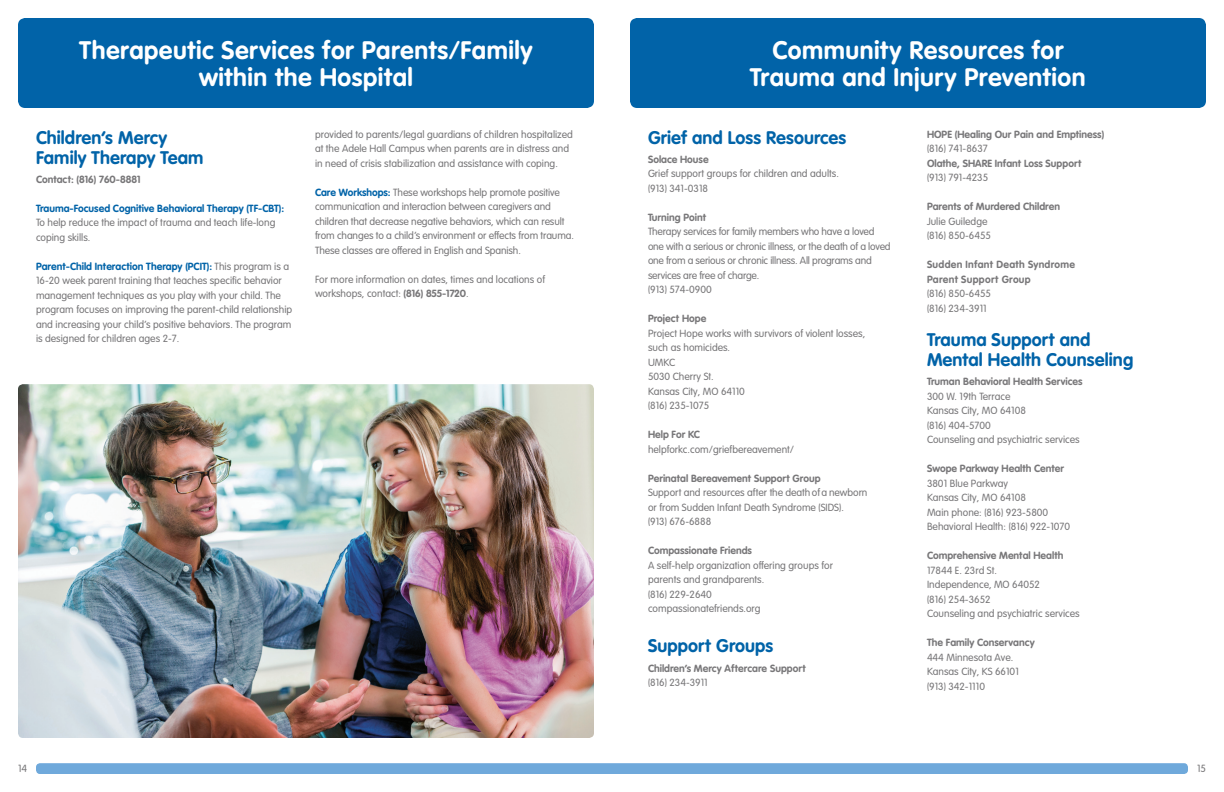
<style>
.page{position:relative;width:1224px;height:792px;background:#fff}
.page>*{position:absolute;margin:0;border:0;box-sizing:border-box;transform-origin:0 0}
.t1{font:700 25px/27px "VAG Rounded Next";letter-spacing:.02em;color:#fff;text-align:center}
.t2{font:700 18px/20px "VAG Rounded Next";letter-spacing:.005em;color:#0163a8}
.t3{font:10.2px/14.5px "VAG Rounded Next";color:#787779}
.t4{font:700 10.2px "VAG Rounded Next";color:#787779}
.t5{font:10.2px/14.5px "VAG Rounded Next";letter-spacing:-.02em;color:#787779}
.t6{font:700 10.2px "VAG Rounded Next";color:#0163a8}
.t7{font:700 10.2px/14.5px "VAG Rounded Next";letter-spacing:.025em;color:#787779}
.s1{font-weight:700;color:#0163a8}
.s2{font-weight:700}
</style>
<div class="page">
<div style="left:18px;top:18px;width:576px;height:90px;background:#0163a8;border-radius:7px"></div>
<div style="left:630px;top:18px;width:576px;height:90px;background:#0163a8;border-radius:7px"></div>
<img style="left:18px;top:384px;width:576px;height:354px">
<div style="left:36px;top:763px;width:1152px;height:11px;background:#6fa9db;border-radius:4px"></div>
<h1 class="t1" style="left:79px;top:37px;width:455px">Therapeutic Services for Parents/Family within the Hospital</h1>
<h1 class="t1" style="left:750px;top:37px;width:337px">Community Resources for<br>Trauma and Injury Prevention</h1>
<h2 class="t2" style="left:36px;top:127px;width:169px">Children’s Mercy<br>Family Therapy Team</h2>
<p class="t4" style="left:36px;top:173px;width:106px">Contact: (816) 760-8881</p>
<p class="t6" style="left:36px;top:202px;width:250px">Trauma-Focused Cognitive Behavioral Therapy (TF-CBT):</p>
<p class="t3" style="left:36px;top:216px;width:241px">To help reduce the impact of trauma and teach life-long coping skills.</p>
<p class="t3" style="left:36px;top:259px;width:258px"><span class="s1">Parent-Child Interaction Therapy (PCIT):</span> This program is a 16-20 week parent training that teaches specific behavior management techniques as you play with your child. The program focuses on improving the parent-child relationship and increasing your child’s positive behaviors. The program is designed for children ages 2-7.</p>
<p class="t3" style="left:315px;top:127px;width:260px">provided to parents/legal guardians of children hospitalized at the Adele Hall Campus when parents are in distress and in need of crisis stabilization and assistance with coping.</p>
<p class="t3" style="left:315px;top:185px;width:261px"><span class="s1">Care Workshops:</span> These workshops help promote positive communication and interaction between caregivers and children that decrease negative behaviors, which can result from changes to a child’s environment or effects from trauma.<br>These classes are offered in English and Spanish.</p>
<p class="t3" style="left:315px;top:272px;width:232px">For more information on dates, times and locations of workshops, contact: <span class="s2">(816) 855-1720</span>.</p>
<h2 class="t2" style="left:648px;top:127px;width:200px">Grief and Loss Resources</h2>
<p class="t4" style="left:648px;top:153px;width:62px">Solace House</p>
<p class="t3" style="left:648px;top:167px;width:193px">Grief support groups for children and adults. (913) 341-0318</p>
<p class="t4" style="left:648px;top:211px;width:60px">Turning Point</p>
<p class="t5" style="left:648px;top:225px;width:244px">Therapy services for family members who have a loved one with a serious or chronic illness, or the death of a loved one from a serious or chronic illness. All programs and services are free of charge.<br>(913) 574-0900</p>
<p class="t4" style="left:648px;top:312px;width:60px">Project Hope</p>
<p class="t3" style="left:648px;top:326px;width:219px">Project Hope works with survivors of violent losses, such as homicides.<br>UMKC<br>5030 Cherry St.<br>Kansas City, MO 64110<br>(816) 235-1075</p>
<p class="t4" style="left:648px;top:428px;width:54px">Help For KC</p>
<p class="t3" style="left:648px;top:442px;width:148px">helpforkc.com/griefbereavement/</p>
<p class="t4" style="left:648px;top:472px;width:174px">Perinatal Bereavement Support Group</p>
<p class="t3" style="left:648px;top:486px;width:221px">Support and resources after the death of a newborn or from Sudden Infant Death Syndrome (SIDS).<br>(913) 676-6888</p>
<p class="t4" style="left:648px;top:544px;width:106px">Compassionate Friends</p>
<p class="t3" style="left:648px;top:558px;width:186px">A self-help organization offering groups for parents and grandparents.<br>(816) 229-2640<br>compassionatefriends.org</p>
<h2 class="t2" style="left:648px;top:636px;width:127px">Support Groups</h2>
<p class="t4" style="left:648px;top:661px;width:159px">Children’s Mercy Aftercare Support</p>
<p class="t3" style="left:648px;top:676px;width:61px">(816) 234-3911</p>
<p class="t4" style="left:927px;top:127px;width:179px">HOPE (Healing Our Pain and Emptiness)</p>
<p class="t3" style="left:927px;top:142px;width:62px">(816) 741-8637</p>
<p class="t4" style="left:927px;top:156px;width:156px">Olathe, SHARE Infant Loss Support</p>
<p class="t3" style="left:927px;top:171px;width:63px">(913) 791-4235</p>
<p class="t4" style="left:927px;top:200px;width:135px">Parents of Murdered Children</p>
<p class="t3" style="left:927px;top:214px;width:65px">Julie Guiledge (816) 850-6455</p>
<p class="t7" style="left:927px;top:257px;width:150px">Sudden Infant Death Syndrome<br>Parent Support Group</p>
<p class="t3" style="left:927px;top:287px;width:65px">(816) 850-6455 (816) 234-3911</p>
<h2 class="t2" style="left:927px;top:330px;width:208px">Trauma Support and<br>Mental Health Counseling</h2>
<p class="t4" style="left:927px;top:375px;width:157px">Truman Behavioral Health Services</p>
<p class="t3" style="left:927px;top:389px;width:154px">300 W. 19th Terrace<br>Kansas City, MO 64108<br>(816) 404-5700<br>Counseling and psychiatric services</p>
<p class="t4" style="left:927px;top:462px;width:139px">Swope Parkway Health Center</p>
<p class="t3" style="left:927px;top:476px;width:145px">3801 Blue Parkway<br>Kansas City, MO 64108<br>Main phone: (816) 923-5800<br>Behavioral Health: (816) 922-1070</p>
<p class="t4" style="left:927px;top:549px;width:138px">Comprehensive Mental Health</p>
<p class="t3" style="left:927px;top:563px;width:154px">17844 E. 23rd St.<br>Independence, MO 64052<br>(816) 254-3652<br>Counseling and psychiatric services</p>
<p class="t4" style="left:927px;top:636px;width:109px">The Family Conservancy</p>
<p class="t3" style="left:927px;top:650px;width:93px">444 Minnesota Ave.<br>Kansas City, KS 66101 (913) 342-1110</p>
<p class="t3" style="left:18px;top:762px;width:11px">14</p>
<p class="t3" style="left:1197px;top:762px;width:10px">15</p>
</div>
